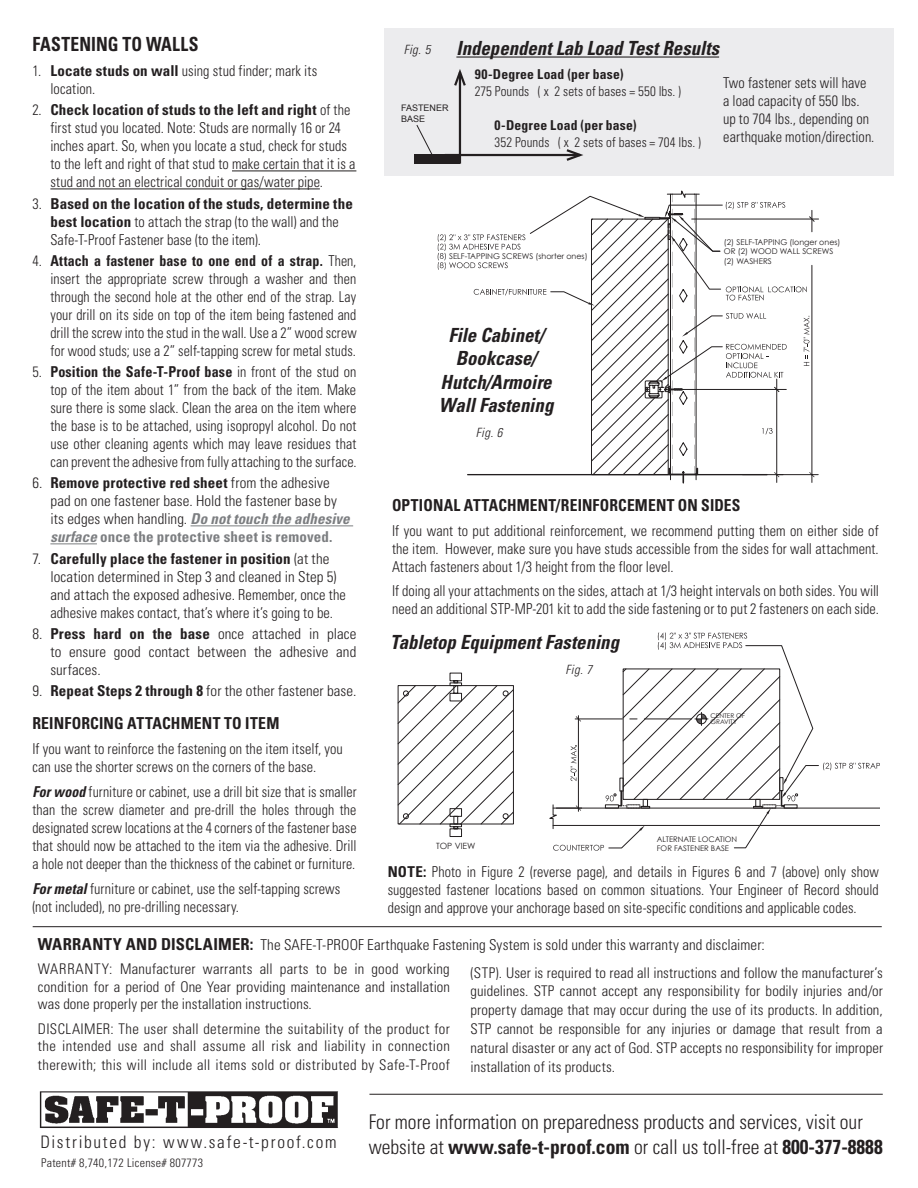
<style>
.page{position:relative;width:918px;height:1188px;background:#fff}
.page>*{position:absolute;margin:0;border:0;box-sizing:border-box;transform-origin:0 0}
.t1{font:300 condensed 20.25px/24.3px "Univers";color:#231f20}
.t2{font:italic 700 condensed 19.5px/23.4px "Univers";color:#231f20;text-align:center;scale:.96 1}
.t3{font:700 condensed 19.5px "Univers";letter-spacing:.015em;color:#231f20;scale:.9 1}
.t4{font:300 condensed 17.25px "Univers";letter-spacing:.105em;color:#231f20}
.t5{font:700 condensed 16.5px "Univers";letter-spacing:.01em;color:#231f20;scale:.94 1}
.t6{font:700 condensed 16.5px "Univers";letter-spacing:.01em;color:#231f20;scale:.95 1}
.t7{font:300 condensed 15px/18px "Univers";letter-spacing:.005em;color:#231f20;scale:.95 1}
.t8{font:300 condensed 15px/18px "Univers";letter-spacing:.005em;color:#231f20}
.t9{font:300 condensed 15px/18px "Univers";letter-spacing:.005em;color:#231f20;text-align:justify;scale:.93 1}
.t10{font:300 condensed 15px/18px "Univers";letter-spacing:.005em;color:#231f20;text-align:justify;scale:.94 1}
.t11{font:300 condensed 14.7px/18.9px "Univers";letter-spacing:.01em;color:#231f20;text-align:justify}
.t12{font:300 condensed 13.65px "Univers";letter-spacing:.015em;color:#231f20;scale:.95 1}
.t13{font:700 condensed 13.65px "Univers";letter-spacing:.01em;color:#231f20}
.t14{font:italic 300 condensed 12.75px "Univers";letter-spacing:.03em;color:#231f20}
.t15{font:300 condensed 12px "Univers";letter-spacing:.02em;color:#231f20}
.t16{font:9px/10.8px "Arial";color:#231f20}
.t17{font:8.55px "Century Gothic";color:#231f20}
.t18{font:7.95px/9.6px "Century Gothic";color:#231f20}
.t19{font:7.65px/8.9px "Century Gothic";color:#231f20}
.t20{font:6.45px/6.4px "Century Gothic";color:#231f20}
.s1{font-weight:700}
.s2{font-weight:700;font-style:italic;color:#7c7e81}
.s3{font-weight:700;color:#7c7e81}
.s4{font-weight:700;font-style:italic}
.s5{font-weight:700;font-size:16.5px}
</style>
<div class="page">
<div style="left:384px;top:28px;width:510px;height:148px;background:#ececee"></div>
<svg style="left:416px;top:125px;width:17px;height:29px"></svg>
<div style="left:415px;top:154px;width:45px;height:10px;background:#231f20"></div>
<hr style="left:445px;top:154px;width:135px;height:2px;background:#231f20">
<svg style="left:564px;top:149px;width:19px;height:12px"></svg>
<hr style="left:459px;top:72px;width:2px;height:92px;background:#231f20">
<svg style="left:454px;top:69px;width:12px;height:19px"></svg>
<hr style="left:778px;top:474px;width:40px;height:1px;background:#231f20">
<hr style="left:692px;top:219px;width:127px;height:1px;background:#231f20">
<svg style="left:438px;top:190px;width:377px;height:294px"></svg>
<svg style="left:550px;top:633px;width:329px;height:218px"></svg>
<hr style="left:232px;top:170px;width:124px;height:1px;background:#231f20">
<hr style="left:50px;top:188px;width:270px;height:1px;background:#231f20">
<hr style="left:191px;top:525px;width:162px;height:1px;background:#7c7e81">
<hr style="left:50px;top:543px;width:47px;height:1px;background:#7c7e81">
<hr style="left:33px;top:926px;width:849px;height:1px;background:#231f20">
<svg style="left:398px;top:673px;width:116px;height:164px"></svg>
<hr style="left:456px;top:56px;width:263px;height:2px;background:#231f20">
<hr style="left:369px;top:1094px;width:514px;height:1px;background:#231f20">
<img style="left:39px;top:1091px;width:299px;height:37px">
<h2 class="t3" style="left:32px;top:33px;width:186px">FASTENING TO WALLS</h2>
<p class="t7" style="left:50px;top:62px;width:282px;text-indent:-18px">1. <span class="s1">Locate studs on wall</span> using stud finder; mark its location.</p>
<p class="t7" style="left:50px;top:101px;width:323px;text-indent:-18px">2. <span class="s1">Check location of studs to the left and right</span> of the first stud you located. Note: Studs are normally 16 or 24 inches apart. So, when you locate a stud, check for studs to the left and right of that stud to make certain that it is a stud and not an electrical conduit or gas/water pipe.</p>
<p class="t7" style="left:50px;top:194px;width:320px;text-indent:-18px">3. <span class="s1">Based on the location of the studs, determine the best location</span> to attach the strap (to the wall) and the<br>Safe-T-Proof Fastener base (to the item).</p>
<p class="t7" style="left:50px;top:251px;width:324px;text-align:justify;text-indent:-18px">4. <span class="s1">Attach a fastener base to one end of a strap.</span> Then, insert the appropriate screw through a washer and then through the second hole at the other end of the strap. Lay your drill on its side on top of the item being fastened and drill the screw into the stud in the wall. Use a 2” wood screw for wood studs; use a 2” self-tapping screw for metal studs.</p>
<p class="t7" style="left:50px;top:363px;width:324px;text-align:justify;text-indent:-18px">5. <span class="s1">Position the Safe-T-Proof base</span> in front of the stud on top of the item about 1” from the back of the item. Make sure there is some slack. Clean the area on the item where the base is to be attached, using isopropyl alcohol. Do not use other cleaning agents which may leave residues that can prevent the adhesive from fully attaching to the surface.</p>
<p class="t8" style="left:50px;top:474px;width:301px;text-indent:-18px">6. <span class="s1">Remove protective red sheet</span> from the adhesive pad on one fastener base. Hold the fastener base by its edges when handling. <span class="s2">Do not touch the adhesive surface</span> <span class="s3">once the protective sheet is removed.</span></p>
<p class="t8" style="left:50px;top:549px;width:297px;text-indent:-18px">7. <span class="s1">Carefully place the fastener in position</span> (at the location determined in Step 3 and cleaned in Step 5) and attach the exposed adhesive. Remember, once the adhesive makes contact, that’s where it’s going to be.</p>
<p class="t8" style="left:50px;top:624px;width:308px;text-align:justify;text-indent:-18px">8. <span class="s1">Press hard on the base</span> once attached in place to ensure good contact between the adhesive and surfaces.</p>
<p class="t8" style="left:32px;top:682px;width:326px">9. <span class="s1">Repeat Steps 2 through 8</span> for the other fastener base.</p>
<p class="t6" style="left:32px;top:713px;width:262px">REINFORCING ATTACHMENT TO ITEM</p>
<p class="t7" style="left:32px;top:740px;width:328px">If you want to reinforce the fastening on the item itself, you can use the shorter screws on the corners of the base.</p>
<p class="t9" style="left:32px;top:782px;width:350px"><span class="s4">For wood</span> furniture or cabinet, use a drill bit size that is smaller than the screw diameter and pre-drill the holes through the designated screw locations at the 4 corners of the fastener base that should now be attached to the item via the adhesive. Drill a hole not deeper than the thickness of the cabinet or furniture.</p>
<p class="t7" style="left:32px;top:879px;width:326px"><span class="s4">For metal</span> furniture or cabinet, use the self-tapping screws (not included), no pre-drilling necessary.</p>
<p class="t14" style="left:404px;top:42px;width:28px">Fig. 5</p>
<h2 class="t2" style="left:456px;top:36px;width:275px">Independent Lab Load Test Results</h2>
<p class="t16" style="left:401px;top:103px;width:49px">FASTENER<br>BASE</p>
<p class="t13" style="left:475px;top:66px;width:150px">90-Degree Load (per base)</p>
<p class="t12" style="left:475px;top:83px;width:219px">275 Pounds ( x 2 sets of bases = 550 lbs. )</p>
<p class="t13" style="left:495px;top:117px;width:144px">0-Degree Load (per base)</p>
<p class="t12" style="left:495px;top:134px;width:219px">352 Pounds ( x 2 sets of bases = 704 lbs. )</p>
<p class="t7" style="left:723px;top:73px;width:161px">Two fastener sets will have a load capacity of 550 lbs. up to 704 lbs., depending on earthquake motion/direction.</p>
<p class="t18" style="left:449px;top:251px;width:140px">SELF-TAPPING SCREWS (shorter ones)</p>
<h2 class="t2" style="left:439px;top:323px;width:121px">File Cabinet/<br>Bookcase/<br>Hutch/Armoire<br>Wall Fastening</h2>
<p class="t14" style="left:476px;top:425px;width:28px">Fig. 6</p>
<p class="t18" style="left:724px;top:237px;width:118px">(2) SELF-TAPPING (longer ones)<br>OR (2) WOOD WALL SCREWS (2) WASHERS</p>
<p class="t5" style="left:392px;top:495px;width:372px">OPTIONAL ATTACHMENT/REINFORCEMENT ON SIDES</p>
<p class="t7" style="left:392px;top:521px;width:514px;text-align:justify">If you want to put additional reinforcement, we recommend putting them on either side of the item. However, make sure you have studs accessible from the sides for wall attachment.<br>Attach fasteners about 1/3 height from the floor level.</p>
<p class="t7" style="left:392px;top:582px;width:514px">If doing all your attachments on the sides, attach at 1/3 height intervals on both sides. You will need an additional STP-MP-201 kit to add the side fastening or to put 2 fasteners on each side.</p>
<h2 class="t2" style="left:390px;top:630px;width:240px">Tabletop Equipment Fastening</h2>
<p class="t17" style="left:436px;top:839px;width:41px">TOP VIEW</p>
<p class="t14" style="left:566px;top:662px;width:28px">Fig. 7</p>
<p class="t20" style="left:711px;top:712px;width:36px">CENTER OF<br>GRAVITY</p>
<p class="t19" style="left:657px;top:835px;width:82px">ALTERNATE LOCATION<br>FOR FASTENER BASE</p>
<p class="t10" style="left:388px;top:862px;width:524px"><span class="s1">NOTE:</span> Photo in Figure 2 (reverse page), and details in Figures 6 and 7 (above) only show suggested fastener locations based on common situations. Your Engineer of Record should design and approve your anchorage based on site-specific conditions and applicable codes.</p>
<p class="t8" style="left:38px;top:936px;width:729px"><span class="s5">WARRANTY AND DISCLAIMER:</span> The SAFE-T-PROOF Earthquake Fastening System is sold under this warranty and disclaimer:</p>
<p class="t11" style="left:38px;top:960px;width:414px;line-height:17.7px">WARRANTY: Manufacturer warrants all parts to be in good working condition for a period of One Year providing maintenance and installation was done properly per the installation instructions.</p>
<p class="t11" style="left:38px;top:1019px;width:414px;line-height:18.3px">DISCLAIMER: The user shall determine the suitability of the product for the intended use and shall assume all risk and liability in connection therewith; this will include all items sold or distributed by Safe-T-Proof</p>
<p class="t11" style="left:471px;top:963px;width:414px">(STP). User is required to read all instructions and follow the manufacturer’s guidelines. STP cannot accept any responsibility for bodily injuries and/or property damage that may occur during the use of its products. In addition, STP cannot be responsible for any injuries or damage that result from a natural disaster or any act of God. STP accepts no responsibility for improper installation of its products.</p>
<p class="t4" style="left:40px;top:1132px;width:298px">Distributed by: www.safe-t-proof.com</p>
<p class="t15" style="left:41px;top:1156px;width:163px">Patent# 8,740,172 License# 807773</p>
<h1 class="t1" style="left:369px;top:1110px;width:516px">For more information on preparedness products and services, visit our website at <span class="s1">www.safe-t-proof.com</span> or call us toll-free at <span class="s1">800-377-8888</span></h1>
</div>
